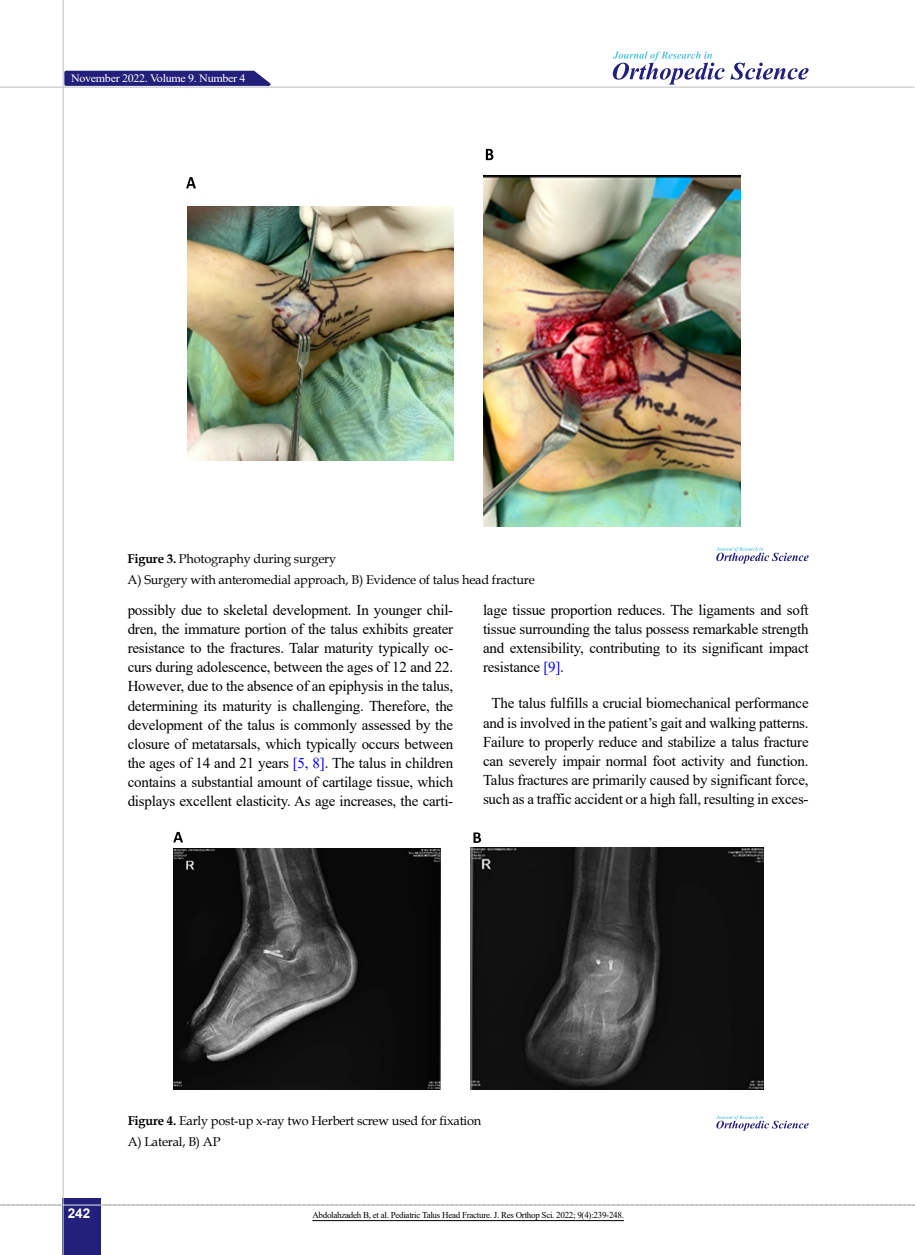
<style>
.page{position:relative;width:915px;height:1255px;background:#fff}
.page>*{position:absolute;margin:0;border:0;box-sizing:border-box;transform-origin:0 0}
.t1{font:15px/19px "Times New Roman";letter-spacing:-.015em;color:#000;text-align:justify}
.t2{font:700 13.5px "Arial";color:#fff}
.t3{font:12.75px/20.7px "Book Antiqua";letter-spacing:-.015em;color:#000}
.t4{font:11.4px "Times New Roman";letter-spacing:-.025em;color:#fff;scale:1.05 1}
.t5{font:9px "Times New Roman";letter-spacing:-.03em;color:#000}
.s1{font-weight:700}
.s2{color:#00f}
</style>
<div class="page">
<svg style="left:0;top:1204px;width:915px;height:1px"></svg>
<div style="left:63px;top:1198px;width:38px;height:56px;background:#22207a"></div>
<hr style="left:62px;top:0;width:2px;height:1254px;background:#c2c4c6">
<hr style="left:63px;top:1204px;width:38px;height:1px;background:#ebebec">
<svg style="left:63px;top:69px;width:215px;height:18px;background:#504f95"></svg>
<svg style="left:612px;top:51px;width:196px;height:33px"></svg>
<hr style="left:0;top:87px;width:914px;height:1px;background:#c2c4c6">
<img style="left:173px;top:848px;width:267px;height:241px">
<img style="left:471px;top:847px;width:292px;height:242px">
<svg style="left:716px;top:1115px;width:92px;height:15px"></svg>
<svg style="left:173px;top:831px;width:10px;height:11px"></svg>
<svg style="left:473px;top:832px;width:8px;height:10px"></svg>
<img style="left:483px;top:175px;width:256px;height:351px">
<img style="left:188px;top:206px;width:265px;height:254px">
<svg style="left:716px;top:547px;width:92px;height:16px"></svg>
<svg style="left:186px;top:177px;width:10px;height:11px"></svg>
<svg style="left:485px;top:149px;width:8px;height:11px"></svg>
<hr style="left:312px;top:1220px;width:311px;height:1px;background:#000">
<p class="t4" style="left:71px;top:70px;width:167px">November 2022. Volume 9. Number 4</p>
<p class="t3" style="left:128px;top:547px;width:408px"><span class="s1">Figure 3.</span> Photography during surgery<br>A) Surgery with anteromedial approach, B) Evidence of talus head fracture</p>
<p class="t1" style="left:128px;top:600px;width:327px">possibly due to skeletal development. In younger chil&shy;dren, the immature portion of the talus exhibits greater resistance to the fractures. Talar maturity typically oc&shy;curs during adolescence, between the ages of 12 and 22.<br>However, due to the absence of an epiphysis in the talus, determining its maturity is challenging. Therefore, the development of the talus is commonly assessed by the closure of metatarsals, which typically occurs between the ages of 14 and 21 years <span class="s2">[5, 8]</span>. The talus in children contains a substantial amount of cartilage tissue, which displays excellent elasticity. As age increases, the carti-</p>
<p class="t1" style="left:483px;top:600px;width:327px">lage tissue proportion reduces. The ligaments and soft tissue surrounding the talus possess remarkable strength and extensibility, contributing to its significant impact resistance <span class="s2">[9]</span>.</p>
<p class="t1" style="left:483px;top:693px;width:327px;text-align:center">The talus fulfills a crucial biomechanical performance and is involved in the patient’s gait and walking patterns.<br>Failure to properly reduce and stabilize a talus fracture can severely impair normal foot activity and function.<br>Talus fractures are primarily caused by significant force, such as a traffic accident or a high fall, resulting in exces-</p>
<p class="t2" style="left:68px;top:1203px;width:24px">242</p>
<p class="t3" style="left:128px;top:1109px;width:355px"><span class="s1">Figure 4.</span> Early post-up x-ray two Herbert screw used for fixation<br>A) Lateral, B) AP</p>
<p class="t5" style="left:312px;top:1208px;width:313px">Abdolahzadeh B, et al. Pediatric Talus Head Fracture. J. Res Orthop Sci. 2022; 9(4):239-248.</p>
</div>
